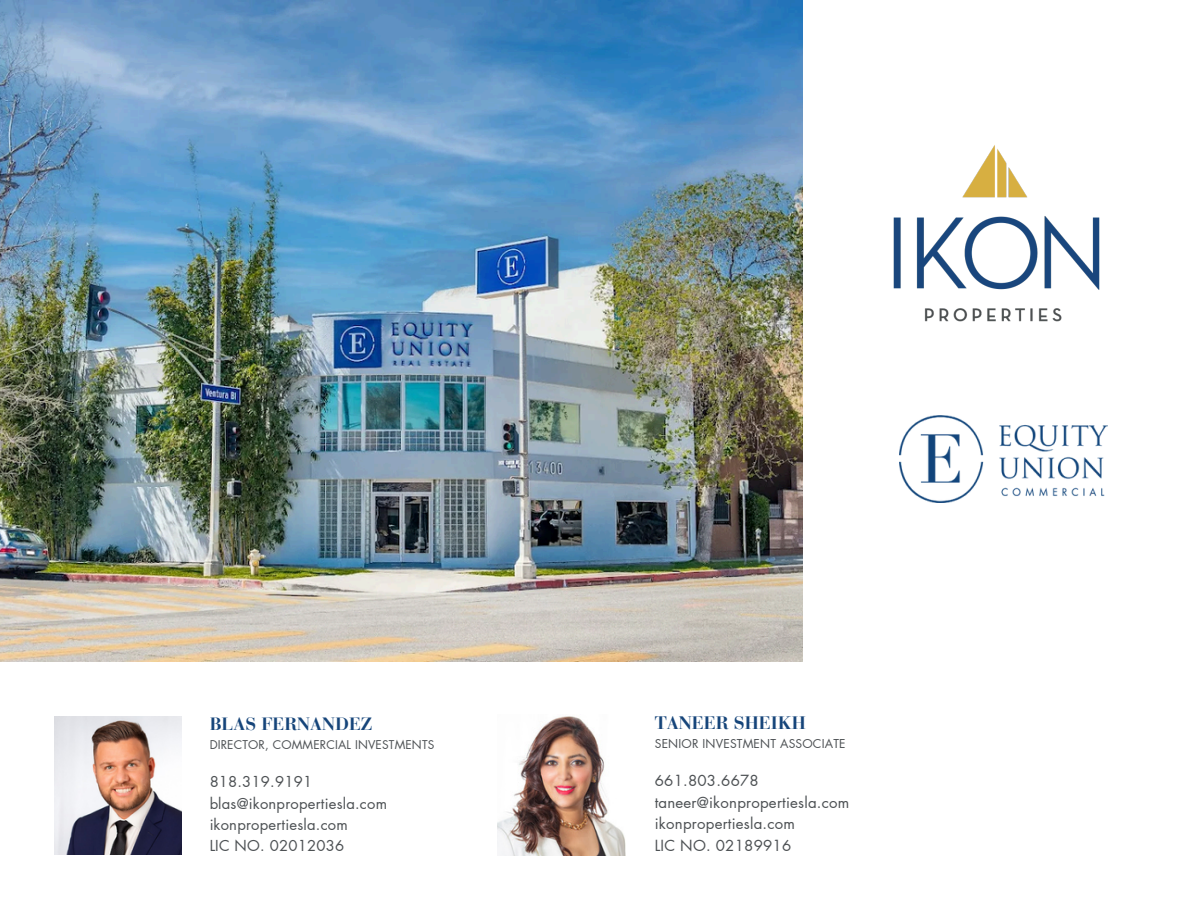
<style>
.page{position:relative;width:1188px;height:918px;background:#fff}
.page>*{position:absolute;margin:0;border:0;box-sizing:border-box;transform-origin:0 0}
.t1{font:700 18px "Bauer Bodoni Pro";color:#16457a}
.t2{font:700 17.7px "Bauer Bodoni Pro";letter-spacing:.005em;color:#16457a}
.t3{font:15px/21.3px "Futura LT Pro";letter-spacing:.015em;color:#4d5154}
.t4{font:14.85px/21.1px "Futura LT Pro";letter-spacing:.015em;color:#4d5154}
.t5{font:12px "Futura LT Pro";letter-spacing:.015em;color:#4d5154}
.t6{font:11.85px "Futura LT Pro";letter-spacing:.015em;color:#4d5154}
</style>
<div class="page">
<img style="left:54px;top:716px;width:127px;height:139px">
<img style="left:0;top:0;width:802px;height:662px">
<img style="left:893px;top:145px;width:207px;height:177px">
<img style="left:899px;top:416px;width:209px;height:87px">
<img style="left:497px;top:716px;width:129px;height:139px">
<p class="t2" style="left:210px;top:717px;width:165px">BLAS FERNANDEZ</p>
<p class="t6" style="left:209px;top:740px;width:226px">DIRECTOR, COMMERCIAL INVESTMENTS</p>
<p class="t4" style="left:209px;top:772px;width:179px">818.319.9191 blas@ikonpropertiesla.com ikonpropertiesla.com<br>LIC NO. 02012036</p>
<h1 class="t1" style="left:655px;top:715px;width:153px">TANEER SHEIKH</h1>
<p class="t5" style="left:655px;top:738px;width:192px">SENIOR INVESTMENT ASSOCIATE</p>
<h2 class="t3" style="left:655px;top:771px;width:196px">661.803.6678 taneer@ikonpropertiesla.com ikonpropertiesla.com<br>LIC NO. 02189916</h2>
</div>
